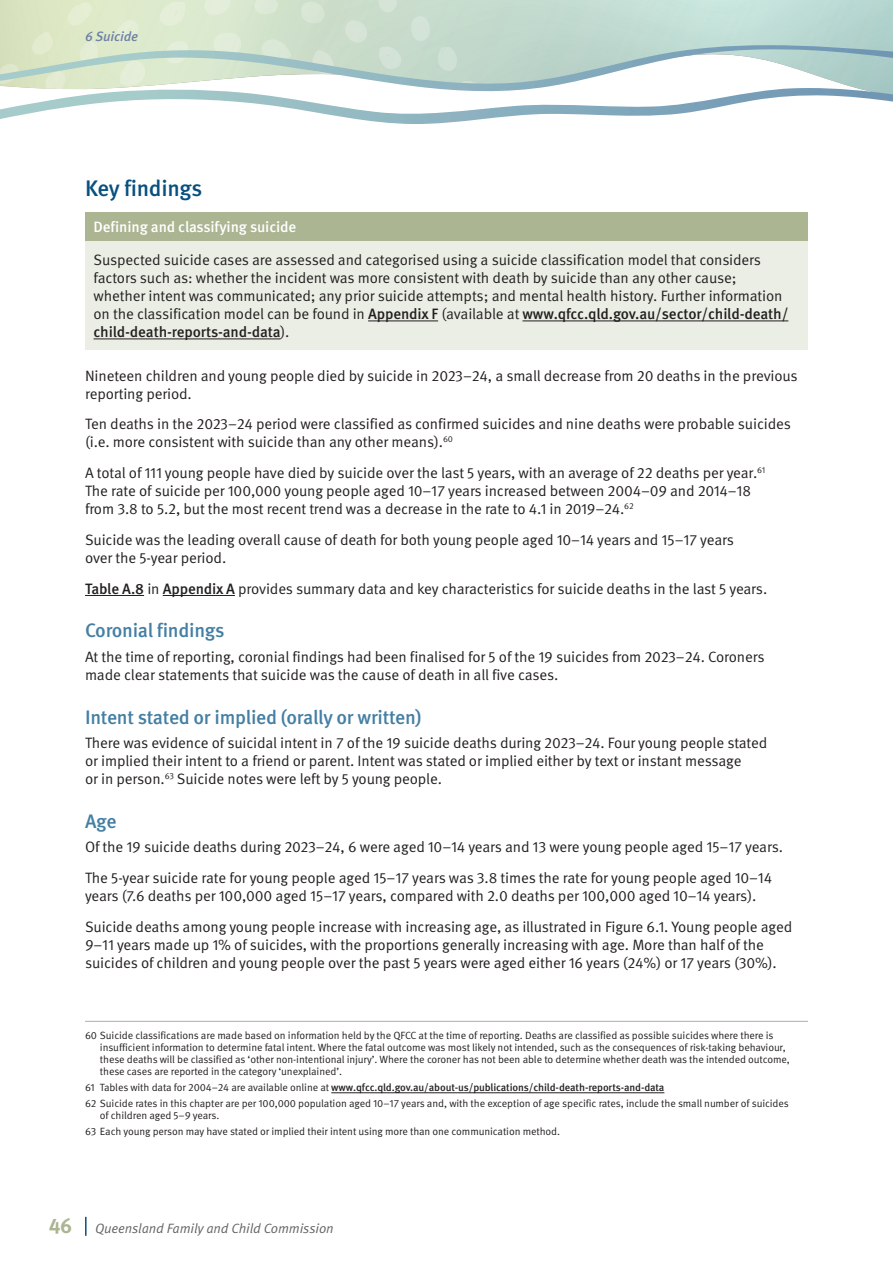
<style>
.page{position:relative;width:893px;height:1263px;background:#fff}
.page>*{position:absolute;margin:0;border:0;box-sizing:border-box;transform-origin:0 0}
.Heading_2{font:500 22.5px "Meta Pro";letter-spacing:-.015em;color:#08507f}
.Heading_3{font:500 19.5px "Meta Pro";letter-spacing:-.015em;color:#447fa3}
.Body{font:15px/18px "Meta Pro Norm";letter-spacing:-.01em;color:#231f20}
.TABLE__Header_Row{font:500 15px "Meta Pro";letter-spacing:-.01em;color:#fff}
.t1{font:13.5px "Meta Pro Norm Ita";letter-spacing:-.01em;color:#636366}
.t2{font:italic 500 13.5px "Meta Pro";letter-spacing:-.01em;color:#6f81a4}
.Footnote_7pt{font:10.5px/12px "Meta Pro Norm";letter-spacing:-.01em;color:#231f20}
.Footnote_7pt-2{font:500 10.5px "Meta Pro";letter-spacing:-.01em;color:#231f20}
.s1{font-family:"Meta Pro";font-weight:500}
.s2{font-family:"Meta Pro Norm";font-weight:400}
.s3{font-family:"Meta Pro";font-weight:700;font-size:21px;color:#abb592}
</style>
<div class="page">
<svg style="left:0;top:0;width:893px;height:124px"></svg>
<hr style="left:85px;top:595px;width:59px;height:1px;background:#231f20">
<hr style="left:163px;top:595px;width:72px;height:1px;background:#231f20">
<div style="left:85px;top:213px;width:723px;height:28px;background:#abb592"></div>
<div style="left:85px;top:241px;width:723px;height:109px;background:#ebeee5"></div>
<hr style="left:368px;top:321px;width:70px;height:1px;background:#231f20">
<hr style="left:522px;top:321px;width:266px;height:1px;background:#231f20">
<hr style="left:94px;top:339px;width:186px;height:1px;background:#231f20">
<hr style="left:85px;top:1021px;width:723px;height:1px;background:#abb592">
<hr style="left:331px;top:1092px;width:333px;height:1px;background:#231f20">
<svg style="left:85px;top:1217px;width:2px;height:19px"></svg>
<p class="t2" style="left:85px;top:26px;width:55px">6 Suicide</p>
<h2 class="Heading_2" style="left:85px;top:170px;width:119px">Key findings</h2>
<p class="TABLE__Header_Row" style="left:94px;top:216px;width:204px">Defining and classifying suicide</p>
<p class="Body" style="left:94px;top:250px;width:696px">Suspected suicide cases are assessed and categorised using a suicide classification model that considers factors such as: whether the incident was more consistent with death by suicide than any other cause; whether intent was communicated; any prior suicide attempts; and mental health history. Further information on the classification model can be found in <span class="s1">Appendix F</span> (available at <span class="s1">www.qfcc.qld.gov.au/sector/child-death/ child-death-reports-and-data</span>).</p>
<p class="Body" style="left:85px;top:365px;width:714px">Nineteen children and young people died by suicide in 2023–24, a small decrease from 20 deaths in the previous reporting period.</p>
<p class="Body" style="left:85px;top:414px;width:707px">Ten deaths in the 2023–24 period were classified as confirmed suicides and nine deaths were probable suicides (i.e. more consistent with suicide than any other means).<sup>60</sup></p>
<p class="Body" style="left:85px;top:463px;width:682px">A total of 111 young people have died by suicide over the last 5 years, with an average of 22 deaths per year.<sup>61<br></sup>The rate of suicide per 100,000 young people aged 10–17 years increased between 2004–09 and 2014–18 from 3.8 to 5.2, but the most recent trend was a decrease in the rate to 4.1 in 2019–24.<sup>62</sup></p>
<p class="Body" style="left:85px;top:530px;width:650px">Suicide was the leading overall cause of death for both young people aged 10–14 years and 15–17 years over the 5-year period.</p>
<p class="Body" style="left:85px;top:578px;width:684px"><span class="s1">Table A.8</span> in <span class="s1">Appendix A</span> provides summary data and key characteristics for suicide deaths in the last 5 years.</p>
<h3 class="Heading_3" style="left:85px;top:615px;width:141px">Coronial findings</h3>
<p class="Body" style="left:85px;top:647px;width:681px">At the time of reporting, coronial findings had been finalised for 5 of the 19 suicides from 2023–24. Coroners made clear statements that suicide was the cause of death in all five cases.</p>
<h3 class="Heading_3" style="left:85px;top:702px;width:338px">Intent stated or implied (orally or written)</h3>
<p class="Body" style="left:85px;top:733px;width:684px">There was evidence of suicidal intent in 7 of the 19 suicide deaths during 2023–24. Four young people stated or implied their intent to a friend or parent. Intent was stated or implied either by text or instant message<br>or in person.<sup>63</sup> Suicide notes were left by 5 young people.</p>
<h3 class="Heading_3" style="left:85px;top:806px;width:33px">Age</h3>
<p class="Body" style="left:85px;top:837px;width:699px">Of the 19 suicide deaths during 2023–24, 6 were aged 10–14 years and 13 were young people aged 15–17 years.</p>
<p class="Body" style="left:85px;top:868px;width:689px">The 5-year suicide rate for young people aged 15–17 years was 3.8 times the rate for young people aged 10–14 years (7.6 deaths per 100,000 aged 15–17 years, compared with 2.0 deaths per 100,000 aged 10–14 years).</p>
<p class="Body" style="left:85px;top:916px;width:709px">Suicide deaths among young people increase with increasing age, as illustrated in Figure 6.1. Young people aged<br>9–11 years made up 1% of suicides, with the proportions generally increasing with age. More than half of the suicides of children and young people over the past 5 years were aged either 16 years (24%) or 17 years (30%).</p>
<p class="Footnote_7pt" style="left:100px;top:1028px;width:691px;text-indent:-15px">60 Suicide classifications are made based on information held by the QFCC at the time of reporting. Deaths are classified as possible suicides where there is insufficient information to determine fatal intent. Where the fatal outcome was most likely not intended, such as the consequences of risk-taking behaviour, these deaths will be classified as ‘other non-intentional injury’. Where the coroner has not been able to determine whether death was the intended outcome, these cases are reported in the category ‘unexplained’.</p>
<p class="Footnote_7pt-2" style="left:85px;top:1079px;width:581px"><span class="s2">61 Tables with data for 2004–24 are available online at</span> www.qfcc.qld.gov.au/about-us/publications/child-death-reports-and-data</p>
<p class="Footnote_7pt" style="left:100px;top:1097px;width:690px;text-indent:-15px">62 Suicide rates in this chapter are per 100,000 population aged 10–17 years and, with the exception of age specific rates, include the small number of suicides of children aged 5–9 years.</p>
<p class="Footnote_7pt" style="left:85px;top:1125px;width:477px">63 Each young person may have stated or implied their intent using more than one communication method.</p>
<p class="t1" style="left:49px;top:1218px;width:286px"><span class="s3">46</span> Queensland Family and Child Commission</p>
</div>
